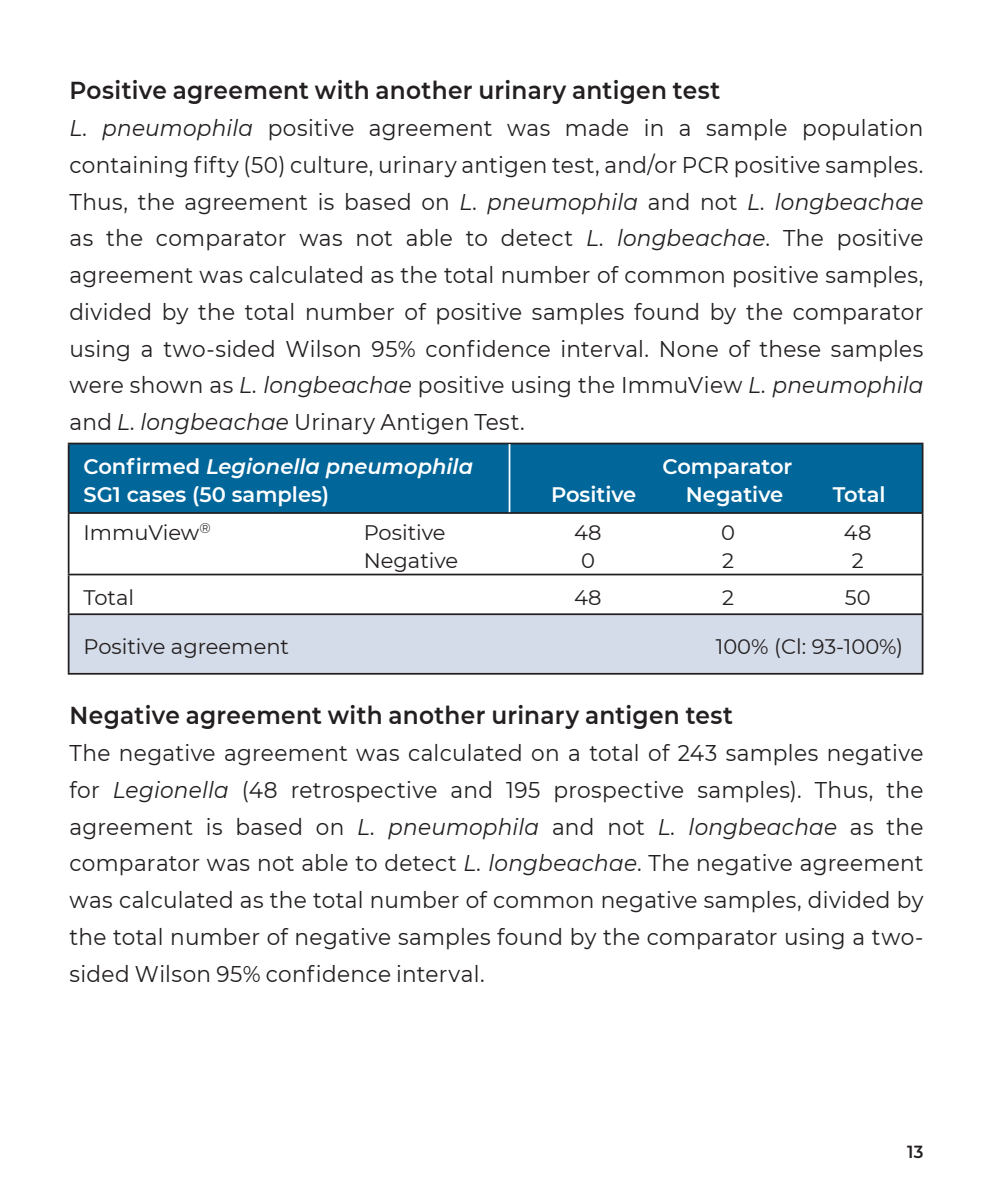
<style>
.page{position:relative;width:993px;height:1191px;background:#fff}
.page>*{position:absolute;margin:0;border:0;box-sizing:border-box;transform-origin:0 0}
.Mellemrubrik{font:600 24.5px "Montserrat";letter-spacing:.015em;color:#231f20;scale:.95 1}
.Brødtekst{font:22.75px/36.8px "Montserrat";letter-spacing:.015em;color:#231f20;text-align:justify;scale:.95 1}
.t1{font:21px "Montserrat";color:#231f20}
.t2{font:600 21px "Montserrat";color:#fff}
.t3{font:italic 600 21px "Montserrat";color:#fff}
.t4{font:600 17.5px "Montserrat";color:#231f20;scale:.95 1}
.s1{font-style:italic}
.s2{font-style:normal}
</style>
<div class="page">
<div style="left:69px;top:443px;width:853px;height:70px;background:#01669a"></div>
<div style="left:69px;top:614px;width:853px;height:60px;background:#d5dce9"></div>
<hr style="left:68px;top:442px;width:855px;height:2px;background:#231f20">
<hr style="left:68px;top:444px;width:1px;height:68px;background:#231f20">
<hr style="left:921px;top:444px;width:2px;height:68px;background:#231f20">
<hr style="left:68px;top:512px;width:855px;height:2px;background:#231f20">
<hr style="left:68px;top:514px;width:1px;height:59px;background:#231f20">
<hr style="left:921px;top:514px;width:2px;height:59px;background:#231f20">
<hr style="left:68px;top:573px;width:855px;height:2px;background:#231f20">
<hr style="left:68px;top:575px;width:1px;height:38px;background:#231f20">
<hr style="left:921px;top:575px;width:2px;height:38px;background:#231f20">
<hr style="left:68px;top:613px;width:855px;height:2px;background:#231f20">
<hr style="left:68px;top:615px;width:1px;height:58px;background:#231f20">
<hr style="left:921px;top:615px;width:2px;height:58px;background:#231f20">
<hr style="left:68px;top:673px;width:855px;height:1px;background:#231f20">
<hr style="left:508px;top:444px;width:2px;height:68px;background:#fff">
<p class="Mellemrubrik" style="left:69px;top:73px;width:686px">Positive agreement with another urinary antigen test</p>
<p class="Brødtekst" style="left:69px;top:109px;width:900px"><span class="s1">L. pneumophila</span> positive agreement was made in a sample population containing fifty (50) culture, urinary antigen test, and/or PCR positive samples.<br>Thus, the agreement is based on <span class="s1">L. pneumophila</span> and not <span class="s1">L. longbeachae </span>as the comparator was not able to detect <span class="s1">L. longbeachae</span>. The positive agreement was calculated as the total number of common positive samples, divided by the total number of positive samples found by the comparator using a two-sided Wilson 95% confidence interval. None of these samples were shown as <span class="s1">L. longbeachae</span> positive using the ImmuView <span class="s1">L. pneumophila </span>and <span class="s1">L. longbeachae</span> Urinary Antigen Test.</p>
<p class="t3" style="left:83px;top:452px;width:391px"><span class="s2">Confirmed</span> Legionella pneumophila</p>
<p class="t2" style="left:662px;top:452px;width:131px">Comparator</p>
<p class="t2" style="left:83px;top:480px;width:247px">SG1 cases (50 samples)</p>
<p class="t2" style="left:551px;top:480px;width:87px">Positive</p>
<p class="t2" style="left:685px;top:480px;width:99px">Negative</p>
<p class="t2" style="left:832px;top:480px;width:54px">Total</p>
<p class="t1" style="left:83px;top:518px;width:129px">ImmuView<sup>®</sup></p>
<p class="t1" style="left:363px;top:518px;width:83px">Positive</p>
<p class="t1" style="left:574px;top:518px;width:29px">48</p>
<p class="t1" style="left:720px;top:518px;width:15px">0</p>
<p class="t1" style="left:843px;top:518px;width:29px">48</p>
<p class="t1" style="left:363px;top:546px;width:96px">Negative</p>
<p class="t1" style="left:581px;top:546px;width:15px">0</p>
<p class="t1" style="left:721px;top:546px;width:13px">2</p>
<p class="t1" style="left:851px;top:546px;width:13px">2</p>
<p class="t1" style="left:83px;top:582px;width:52px">Total</p>
<p class="t1" style="left:574px;top:582px;width:29px">48</p>
<p class="t1" style="left:721px;top:582px;width:13px">2</p>
<p class="t1" style="left:844px;top:582px;width:27px">50</p>
<p class="t1" style="left:83px;top:632px;width:207px">Positive agreement</p>
<p class="t1" style="left:715px;top:632px;width:189px">100% (Cl: 93-100%)</p>
<p class="Mellemrubrik" style="left:69px;top:698px;width:699px">Negative agreement with another urinary antigen test</p>
<p class="Brødtekst" style="left:69px;top:733px;width:900px">The negative agreement was calculated on a total of 243 samples negative for <span class="s1">Legionella</span> (48 retrospective and 195 prospective samples). Thus, the agreement is based on <span class="s1">L. pneumophila</span> and not <span class="s1">L. longbeachae</span> as the comparator was not able to detect <span class="s1">L. longbeachae</span>. The negative agreement was calculated as the total number of common negative samples, divided by the total number of negative samples found by the comparator using a two&shy;sided Wilson 95% confidence interval.</p>
<p class="t4" style="left:906px;top:1138px;width:19px">13</p>
</div>
